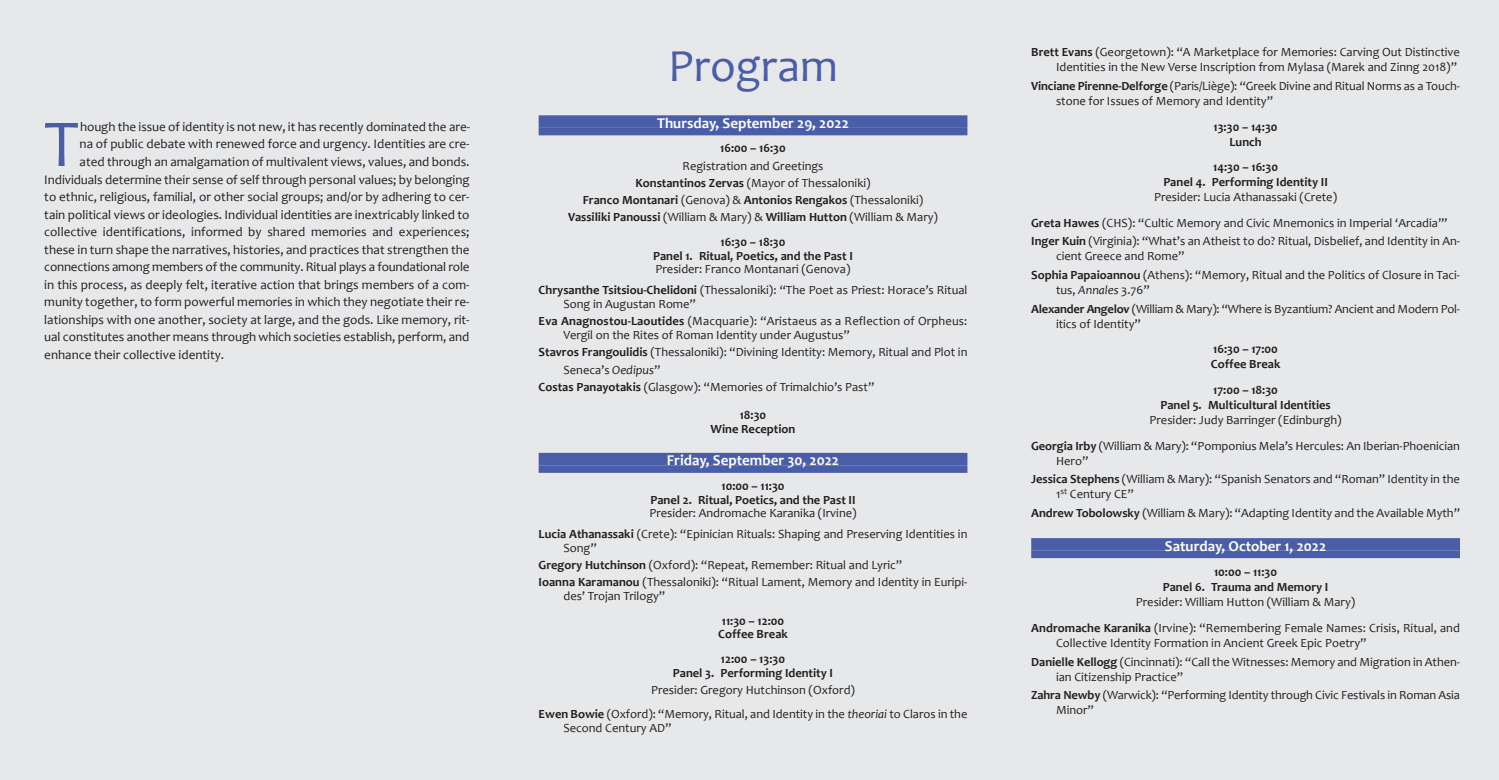
<style>
.page{position:relative;width:1499px;height:780px;background:#e7e8e9}
.page>*{position:absolute;margin:0;border:0;box-sizing:border-box;transform-origin:0 0}
.t1{font:67.62px "Candara";color:#4a5da9}
.t2{font:46.25px "Candara";color:#4a5da9}
.t3{font:700 15px "Candara";color:#fff}
.t4{font:13.12px "Candara";color:#231f20}
.t5{font:12.5px/17.2px "Candara";color:#231f20}
.t6{font:700 12.5px/13.8px "Candara";color:#231f20;text-align:center}
.t7{font:12.5px/15px "Candara";letter-spacing:-.02em;color:#231f20}
.s1{font-weight:700}
.s2{font-style:italic}
</style>
<div class="page">
<div style="left:539px;top:115px;width:428px;height:13px;background:#4a5da9"></div>
<div style="left:539px;top:128px;width:428px;height:7px;background:#4a5da9"></div>
<div style="left:539px;top:453px;width:428px;height:12px;background:#4a5da9"></div>
<div style="left:539px;top:465px;width:428px;height:8px;background:#4a5da9"></div>
<div style="left:1031px;top:538px;width:429px;height:12px;background:#4a5da9"></div>
<div style="left:1031px;top:550px;width:429px;height:8px;background:#4a5da9"></div>
<h1 class="t1" style="left:44px;top:102px;width:36px">t</h1>
<p class="t4" style="left:80px;top:118px;width:391px">hough the issue of identity is not new, it has recently dominated the are-</p>
<p class="t4" style="left:80px;top:136px;width:391px">na of public debate with renewed force and urgency. identities are cre-</p>
<p class="t4" style="left:80px;top:153px;width:391px">ated through an amalgamation of multivalent views, values, and bonds.</p>
<p class="t4" style="left:44px;top:171px;width:427px">individuals determine their sense of self through personal values; by belonging</p>
<p class="t4" style="left:44px;top:188px;width:427px">to ethnic, religious, familial, or other social groups; and/or by adhering to cer-</p>
<p class="t4" style="left:44px;top:206px;width:427px">tain political views or ideologies. individual identities are inextricably linked to</p>
<p class="t4" style="left:44px;top:223px;width:427px">collective identifications, informed by shared memories and experiences;</p>
<p class="t4" style="left:44px;top:241px;width:427px">these in turn shape the narratives, histories, and practices that strengthen the</p>
<p class="t4" style="left:44px;top:258px;width:427px">connections among members of the community. ritual plays a foundational role</p>
<p class="t4" style="left:44px;top:276px;width:427px">in this process, as deeply felt, iterative action that brings members of a com-</p>
<p class="t4" style="left:44px;top:293px;width:427px">munity together, to form powerful memories in which they negotiate their re-</p>
<p class="t4" style="left:44px;top:311px;width:427px">lationships with one another, society at large, and the gods. like memory, rit-</p>
<p class="t4" style="left:44px;top:328px;width:427px">ual constitutes another means through which societies establish, perform, and</p>
<p class="t4" style="left:44px;top:346px;width:181px">enhance their collective identity.</p>
<h2 class="t2" style="left:668px;top:37px;width:171px">program</h2>
<p class="t3" style="left:657px;top:113px;width:193px">Thursday, September 29, 2022</p>
<p class="t6" style="left:720px;top:141px;width:67px">16:00 – 16:30</p>
<p class="t5" style="left:568px;top:157px;width:371px;text-align:center">registration and Greetings<br><span class="s1">Konstantinos Zervas</span> (mayor of thessaloniki)<br><span class="s1">Franco Montanari</span> (Genova) &amp; <span class="s1">Antonios Rengakos</span> (thessaloniki)<br><span class="s1">Vassiliki Panoussi</span> (William &amp; mary) &amp; <span class="s1">William Hutton</span> (William &amp; mary)</p>
<p class="t6" style="left:653px;top:235px;width:201px">16:30 – 18:30<br>Panel 1. Ritual, Poetics, and the Past Ι</p>
<p class="t5" style="left:539px;top:258px;width:430px;line-height:20.9px;text-align:center">presider: franco montanari (Genova)<br><span class="s1">Chrysanthe Tsitsiou-Chelidoni</span> (thessaloniki): “the poet as priest: horace’s ritual</p>
<p class="t5" style="left:539px;top:295px;width:430px;text-indent:25px">song in augustan rome”<br><span class="s1">Eva Anagnostou-Laoutides</span> (macquarie): “aristaeus as a reflection of orpheus:</p>
<p class="t5" style="left:563px;top:326px;width:288px">vergil on the rites of roman identity under augustus”</p>
<p class="t5" style="left:539px;top:343px;width:430px"><span class="s1">Stavros Frangoulidis</span> (thessaloniki): “divining identity: memory, ritual and plot in</p>
<p class="t5" style="left:563px;top:360px;width:98px">seneca’s <span class="s2">Oedipus</span>”</p>
<p class="t5" style="left:539px;top:378px;width:337px"><span class="s1">Costas Panayotakis</span> (Glasgow): “memories of trimalchio’s past”</p>
<p class="t6" style="left:711px;top:407px;width:86px">18:30<br>Wine Reception</p>
<p class="t3" style="left:667px;top:451px;width:174px">Friday, September 30, 2022</p>
<p class="t6" style="left:650px;top:478px;width:207px">10:00 – 11:30<br>Panel 2. Ritual, Poetics, and the Past II</p>
<p class="t5" style="left:539px;top:502px;width:430px;line-height:20.9px;text-align:center">presider: andromache karanika (irvine)<br><span class="s1">Lucia Athanassaki</span> (Crete): “epinician rituals: shaping and preserving identities in</p>
<p class="t5" style="left:539px;top:539px;width:430px;text-indent:25px">song”<br><span class="s1">Gregory Hutchinson</span> (oxford): “repeat, remember: ritual and lyric”<br><span class="s1">Ioanna Karamanou</span> (thessaloniki): “ritual lament, memory and identity in euripi-</p>
<p class="t5" style="left:563px;top:587px;width:103px">des’ trojan trilogy”</p>
<p class="t6" style="left:718px;top:613px;width:71px;text-align:left">11:30 – 12:00<br>Coffee Break</p>
<p class="t6" style="left:673px;top:651px;width:162px">12:00 – 13:30<br>Panel 3. Performing Identity I</p>
<p class="t5" style="left:539px;top:677px;width:430px;line-height:24.5px;text-align:center">presider: Gregory hutchinson (oxford)<br><span class="s1">Ewen Bowie</span> (oxford): “memory, ritual, and identity in the <span class="s2">theoriai</span> to Claros in the</p>
<p class="t5" style="left:563px;top:719px;width:110px">second Century ad”</p>
<p class="t5" style="left:1031px;top:45px;width:430px;line-height:15px;text-align:right"><span class="s1">Brett Evans</span> (Georgetown): “a marketplace for memories: Carving out distinctive identities in the new verse inscription from mylasa (marek and Zinng 2018)”</p>
<p class="t5" style="left:1056px;top:78px;width:405px;line-height:15px;text-indent:-25px"><span class="s1">Vinciane Pirenne-Delforge</span> (paris/liège): “Greek divine and ritual norms as a touch&shy;stone for issues of memory and identity”</p>
<p class="t6" style="left:1213px;top:119px;width:66px;line-height:15px">13:30 – 14:30<br>Lunch</p>
<p class="t6" style="left:1163px;top:159px;width:166px;line-height:15px">14:30 – 16:30<br>Panel 4. Performing Identity II</p>
<p class="t5" style="left:1031px;top:184px;width:418px;line-height:25.6px;text-indent:123px">presider: lucia athanassaki (Crete)<br><span class="s1">Greta Hawes</span> (Chs): “Cultic memory and Civic mnemonics in imperial ‘arcadia’”</p>
<p class="t5" style="left:1056px;top:233px;width:405px;line-height:15px;text-indent:-25px"><span class="s1">Inger Kuin</span> (virginia): “What’s an atheist to do? ritual, disbelief, and identity in an&shy;cient Greece and rome”</p>
<p class="t5" style="left:1056px;top:267px;width:405px;line-height:15px;text-indent:-25px"><span class="s1">Sophia Papaioannou</span> (athens): “memory, ritual and the politics of Closure in taci&shy;tus, <span class="s2">Annales</span> 3.76”</p>
<p class="t7" style="left:1056px;top:301px;width:405px;text-indent:-25px"><span class="s1">Alexander Angelov</span> (William &amp; mary): “Where is Byzantium? ancient and modern pol&shy;itics of identity”</p>
<p class="t6" style="left:1211px;top:341px;width:71px;line-height:15px;text-align:left">16:30 – 17:00<br>Coffee Break</p>
<p class="t6" style="left:1160px;top:382px;width:172px;line-height:15px">17:00 – 18:30<br>Panel 5. Multicultural Identities</p>
<p class="t5" style="left:1031px;top:407px;width:430px;line-height:25.6px;text-align:center">presider: Judy Barringer (edinburgh)<br><span class="s1">Georgia Irby</span> (William &amp; mary): “pomponius mela’s hercules: an iberian-phoenician</p>
<p class="t5" style="left:1031px;top:451px;width:430px;line-height:18.5px;text-indent:25px">hero”<br><span class="s1">Jessica Stephens</span> (William &amp; mary): “spanish senators and “roman” identity in the</p>
<p class="t5" style="left:1031px;top:484px;width:430px;line-height:18.5px;text-indent:25px">1<sup>st</sup> Century Ce”<br><span class="s1">Andrew Tobolowsky</span> (William &amp; mary): “adapting identity and the available myth”</p>
<p class="t3" style="left:1165px;top:536px;width:163px">Saturday, October 1, 2022</p>
<p class="t6" style="left:1163px;top:564px;width:167px;line-height:15px">10:00 – 11:30<br>Panel 6. Trauma and Memory I</p>
<p class="t5" style="left:1031px;top:589px;width:430px;line-height:25.6px;text-align:center">presider: William hutton (William &amp; mary)<br><span class="s1">Andromache Karanika</span> (irvine): “remembering female names: Crisis, ritual, and</p>
<p class="t5" style="left:1031px;top:633px;width:430px;line-height:18.5px;text-indent:25px">Collective identity formation in ancient Greek epic poetry”<br><span class="s1">Danielle Kellogg</span> (Cincinnati): “Call the Witnesses: memory and migration in athen-</p>
<p class="t5" style="left:1031px;top:667px;width:430px;line-height:18.5px;text-indent:25px">ian Citizenship practice”<br><span class="s1">Zahra Newby</span> (Warwick): “performing identity through Civic festivals in roman asia</p>
<p class="t5" style="left:1056px;top:701px;width:39px">minor”</p>
</div>
